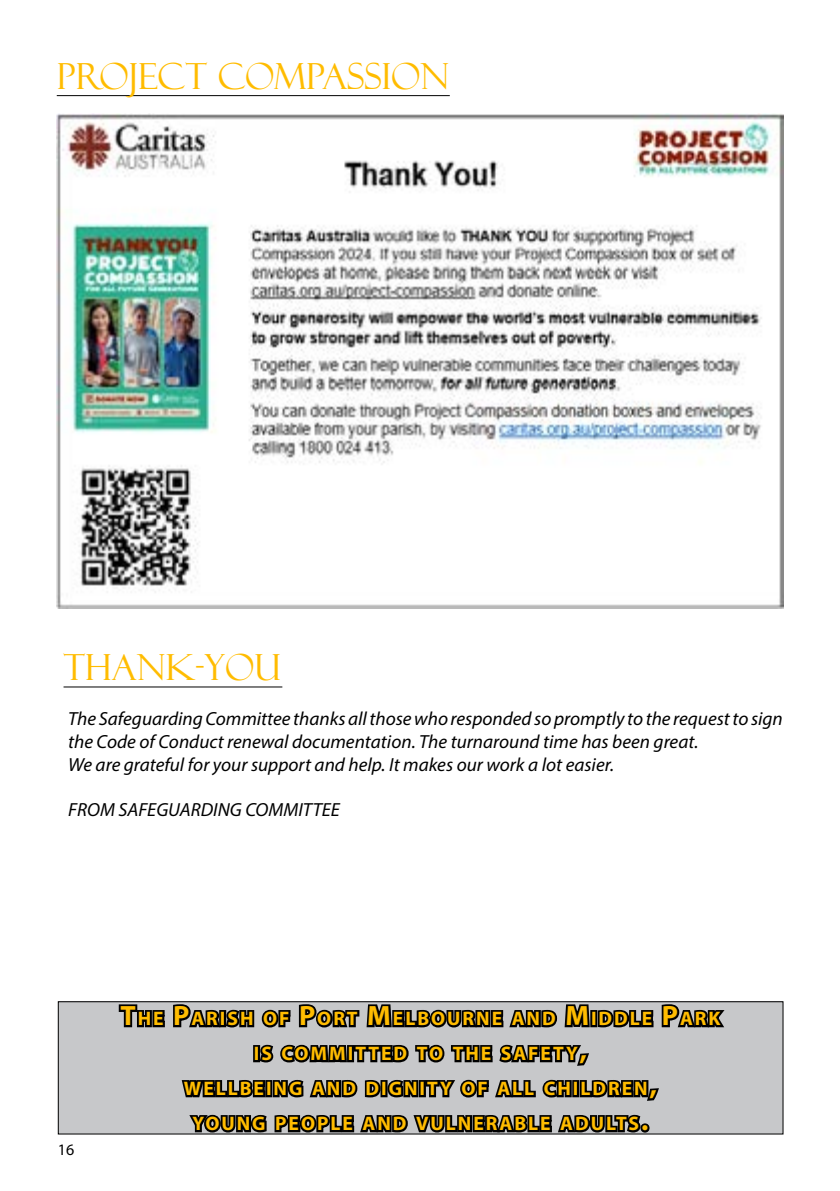
<style>
.page{position:relative;width:840px;height:1191px;background:#fff}
.page>*{position:absolute;margin:0;border:0;box-sizing:border-box;transform-origin:0 0}
.t1{font:36px "Felix Titling";color:#ffbc00}
.t2{font:700 19.6px/35px "Myriad Pro";letter-spacing:.1em;color:#ffbc00;text-align:center}
.t3{font:italic 19px/22.8px "Myriad Pro";color:#000}
.t4{font:16px "Myriad Pro";color:#000}
.s1{font-size:28px}
</style>
<div class="page">
<div style="left:58px;top:1001px;width:724px;height:133px;background:#c7c8ca"></div>
<svg style="left:117px;top:1001px;width:611px;height:134px"></svg>
<div style="left:640px;top:1123px;width:9px;height:9px;border:4px solid #000;border-radius:50%"></div>
<hr style="left:57px;top:95px;width:392px;height:1px;background:#000">
<img style="left:57px;top:114px;width:725px;height:494px">
<hr style="left:63px;top:686px;width:219px;height:1px;background:#000">
<h1 class="t1" style="left:57px;top:55px;width:394px">PROJECT COMPASSION</h1>
<h1 class="t1" style="left:63px;top:646px;width:219px">THANK-YOU</h1>
<p class="t3" style="left:68px;top:707px;width:715px">The Safeguarding Committee thanks all those who responded so promptly to the request to sign the Code of Conduct renewal documentation. The turnaround time has been great.<br>We are grateful for your support and help. It makes our work a lot easier.</p>
<p class="t3" style="left:68px;top:798px;width:273px">FROM SAFEGUARDING COMMITTEE</p>
<p class="t4" style="left:58px;top:1139px;width:18px">16</p>
<p class="t2" style="left:120px;top:1000px;width:601px"><span class="s1">T</span>HE <span class="s1">P</span>ARISH OF <span class="s1">P</span>ORT <span class="s1">M</span>ELBOURNE AND <span class="s1">M</span>IDDLE <span class="s1">P</span>ARK IS COMM ITTED TO THE SAFETY<span class="s1">,<br></span>WELLBEING AND DIGNITY OF ALL CHILDREN<span class="s1">,<br></span>YOUNG PEOPLE AND VULNERABLE ADULTS<span class="s1">.</span></p>
</div>
